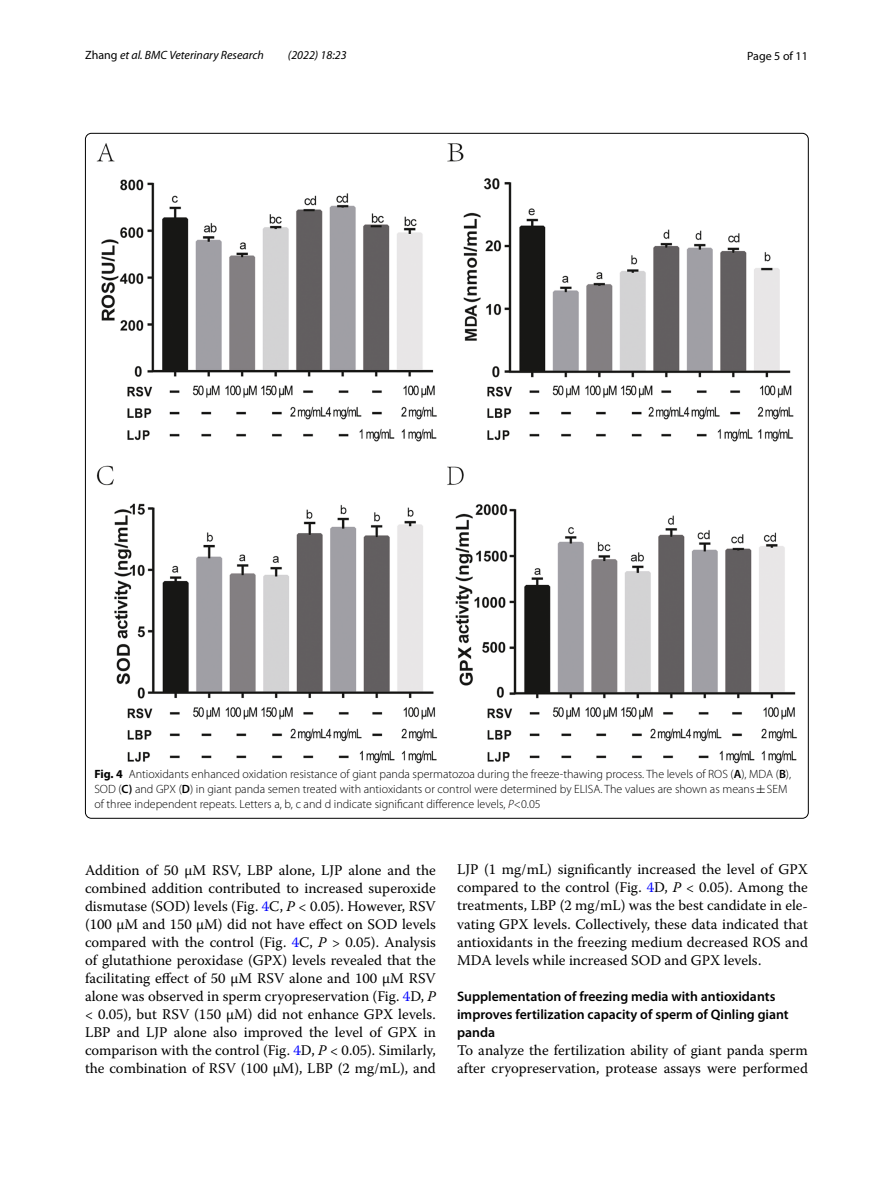
<style>
.page{position:relative;width:893px;height:1187px;background:#fff}
.page>*{position:absolute;margin:0;border:0;box-sizing:border-box;transform-origin:0 0}
.t1{font:14.7px/18px "Warnock Pro";color:#000;text-align:justify}
.t2{font:600 13.8px/18px "Myriad Pro";color:#000}
.t3{font:300 12px/15px "Myriad Pro";color:#000}
.t4{font:italic 12px "Myriad Pro";color:#000}
.t5{font:12px "Myriad Pro";color:#000}
.s1{font-style:normal}
.s2{font-weight:700}
.s3{font-weight:600}
.s4{font-family:"MTSY";font-weight:400}
.s5{font-style:italic}
.s6{color:#00f}
</style>
<div class="page">
<img style="left:97px;top:143px;width:700px;height:620px">
<p class="t4" style="left:85px;top:48px;width:180px"><span class="s1">Zhang</span> et al. BMC Veterinary Research</p>
<p class="t4" style="left:288px;top:48px;width:60px">(2022) 18:23</p>
<p class="t5" style="left:747px;top:48px;width:62px">Page 5 of 11</p>
<p class="t3" style="left:94px;top:767px;width:698px"><span class="s2">Fig. 4</span> Antioxidants enhanced oxidation resistance of giant panda spermatozoa during the freeze-thawing process. The levels of ROS (<span class="s3">A</span>), MDA (<span class="s3">B</span>),<br>SOD (<span class="s3">C)</span> and GPX (<span class="s3">D</span>) in giant panda semen treated with antioxidants or control were determined by ELISA. The values are shown as means<span class="s4">±</span>SEM of three independent repeats. Letters a, b, c and d indicate significant difference levels, <span class="s5">P</span>&lt;0.05</p>
<p class="t1" style="left:85px;top:860px;width:352px">Addition of 50 μM RSV, LBP alone, LJP alone and the combined addition contributed to increased superoxide dismutase (SOD) levels (Fig. <span class="s6">4</span>C, <span class="s5">P</span> &lt; 0.05). However, RSV (100 μM and 150 μM) did not have effect on SOD levels compared with the control (Fig. <span class="s6">4</span>C, <span class="s5">P</span> &gt; 0.05). Analysis of glutathione peroxidase (GPX) levels revealed that the facilitating effect of 50 μM RSV alone and 100 μM RSV alone was observed in sperm cryopreservation (Fig. <span class="s6">4</span>D, <span class="s5">P </span>&lt; 0.05), but RSV (150 μM) did not enhance GPX levels.<br>LBP and LJP alone also improved the level of GPX in comparison with the control (Fig. <span class="s6">4</span>D, <span class="s5">P</span> &lt; 0.05). Similarly, the combination of RSV (100 μM), LBP (2 mg/mL), and</p>
<p class="t1" style="left:457px;top:860px;width:352px">LJP (1 mg/mL) significantly increased the level of GPX compared to the control (Fig. <span class="s6">4</span>D, <span class="s5">P</span> &lt; 0.05). Among the treatments, LBP (2 mg/mL) was the best candidate in ele&shy;vating GPX levels. Collectively, these data indicated that antioxidants in the freezing medium decreased ROS and MDA levels while increased SOD and GPX levels.</p>
<p class="t2" style="left:457px;top:986px;width:333px">Supplementation of freezing media with antioxidants improves fertilization capacity of sperm of Qinling giant panda</p>
<p class="t1" style="left:457px;top:1040px;width:352px">To analyze the fertilization ability of giant panda sperm after cryopreservation, protease assays were performed</p>
</div>
